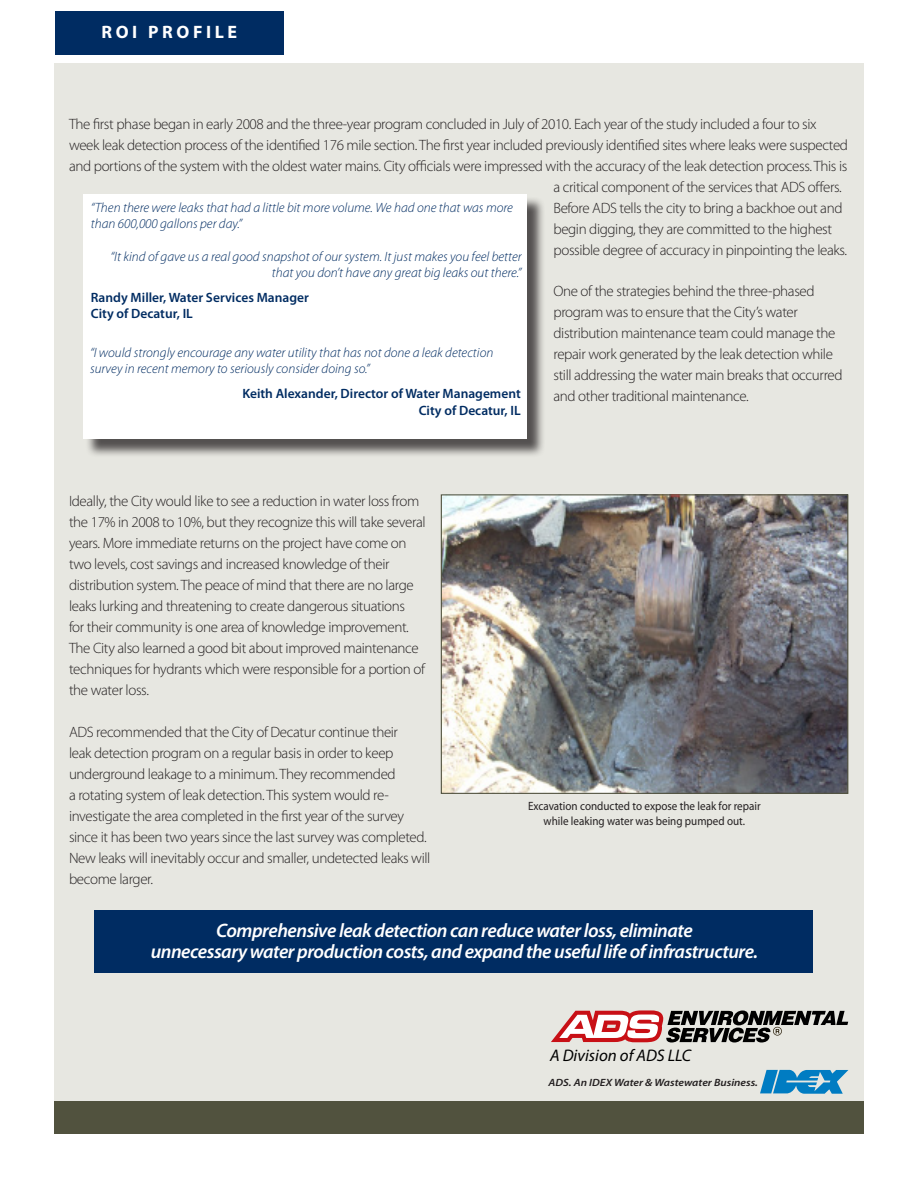
<style>
.page{position:relative;width:918px;height:1188px;background:#fff}
.page>*{position:absolute;margin:0;border:0;box-sizing:border-box;transform-origin:0 0}
.t1{font:italic 600 19.5px "Myriad Pro";letter-spacing:-.025em;color:#fff}
.t2{font:700 18px "Myriad Pro";letter-spacing:.2em;color:#fff}
.t3{font:italic 16.8px "Myriad Pro";color:#000}
.t4{font:300 15px/21px "Myriad Pro";letter-spacing:-.025em;color:#231f20}
.t5{font:italic 300 13.5px/16.2px "Myriad Pro";color:#002c62}
.t6{font:600 13.5px "Myriad Pro";color:#002c62}
.t7{font:12px "Myriad Pro";color:#231f20;scale:.92 1}
.t8{font:italic 600 10.5px "Myriad Pro";color:#231f20;scale:1.1 1}
</style>
<div class="page">
<div style="left:54px;top:64px;width:810px;height:1038px;background:#e7e7e1"></div>
<div style="left:55px;top:11px;width:229px;height:44px;background:#002c62"></div>
<div style="left:55px;top:1102px;width:809px;height:32px;background:#51523e"></div>
<svg style="left:551px;top:1010px;width:297px;height:32px"></svg>
<svg style="left:760px;top:1070px;width:88px;height:24px"></svg>
<div style="left:94px;top:910px;width:719px;height:62px;background:#002c62"></div>
<div style="left:85px;top:196px;width:460px;height:262px;background:#231f20;opacity:.75"></div>
<div style="left:83px;top:194px;width:443px;height:245px;background:#fff"></div>
<img style="left:443px;top:496px;width:403px;height:296px">
<div style="left:441px;top:494px;width:407px;height:300px;border:1px solid #525340"></div>
<p class="t2" style="left:102px;top:20px;width:137px">ROI PROFILE</p>
<p class="t4" style="left:69px;top:114px;width:749px">The first phase began in early 2008 and the three-year program concluded in July of 2010. Each year of the study included a four to six</p>
<p class="t4" style="left:69px;top:135px;width:781px">week leak detection process of the identified 176 mile section. The first year included previously identified sites where leaks were suspected</p>
<p class="t4" style="left:69px;top:156px;width:780px">and portions of the system with the oldest water mains. City officials were impressed with the accuracy of the leak detection process. This is</p>
<p class="t4" style="left:554px;top:177px;width:290px">a critical component of the services that ADS offers.</p>
<p class="t4" style="left:554px;top:198px;width:291px">Before ADS tells the city to bring a backhoe out and</p>
<p class="t4" style="left:554px;top:219px;width:280px">begin digging, they are committed to the highest</p>
<p class="t4" style="left:554px;top:240px;width:295px">possible degree of accuracy in pinpointing the leaks.</p>
<p class="t4" style="left:554px;top:280px;width:291px">One of the strategies behind the three-phased program was to ensure that the City’s water distribution maintenance team could manage the repair work generated by the leak detection while still addressing the water main breaks that occurred and other traditional maintenance.</p>
<p class="t5" style="left:91px;top:199px;width:424px">“Then there were leaks that had a little bit more volume. We had one that was more than 600,000 gallons per day.”</p>
<p class="t5" style="left:110px;top:248px;width:413px;text-align:right">“It kind of gave us a real good snapshot of our system. It just makes you feel better that you don’t have any great big leaks out there.”</p>
<p class="t6" style="left:91px;top:289px;width:220px">Randy Miller, Water Services Manager</p>
<p class="t6" style="left:91px;top:305px;width:104px">City of Decatur, IL</p>
<p class="t5" style="left:90px;top:344px;width:405px">“I would strongly encourage any water utility that has not done a leak detection survey in recent memory to seriously consider doing so.”</p>
<p class="t6" style="left:242px;top:385px;width:280px">Keith Alexander, Director of Water Management</p>
<p class="t6" style="left:419px;top:401px;width:104px">City of Decatur, IL</p>
<p class="t4" style="left:69px;top:490px;width:358px">Ideally, the City would like to see a reduction in water loss from the 17% in 2008 to 10%, but they recognize this will take several years. More immediate returns on the project have come on two levels, cost savings and increased knowledge of their distribution system. The peace of mind that there are no large leaks lurking and threatening to create dangerous situations<br>for their community is one area of knowledge improvement.<br>The City also learned a good bit about improved maintenance techniques for hydrants which were responsible for a portion of the water loss.</p>
<p class="t4" style="left:69px;top:721px;width:363px">ADS recommended that the City of Decatur continue their<br>leak detection program on a regular basis in order to keep underground leakage to a minimum. They recommended<br>a rotating system of leak detection. This system would re&shy;investigate the area completed in the first year of the survey since it has been two years since the last survey was completed.<br>New leaks will inevitably occur and smaller, undetected leaks will become larger.</p>
<p class="t7" style="left:528px;top:799px;width:254px">Excavation conducted to expose the leak for repair</p>
<p class="t7" style="left:544px;top:813px;width:221px">while leaking water was being pumped out.</p>
<p class="t1" style="left:216px;top:918px;width:478px">Comprehensive leak detection can reduce water loss, eliminate</p>
<p class="t1" style="left:151px;top:939px;width:609px">unnecessary water production costs, and expand the useful life of infrastructure.</p>
<p class="t3" style="left:550px;top:1045px;width:143px">A Division of ADS LLC</p>
<p class="t8" style="left:549px;top:1076px;width:192px">ADS. An IDEX Water &amp; Wastewater Business.</p>
</div>
